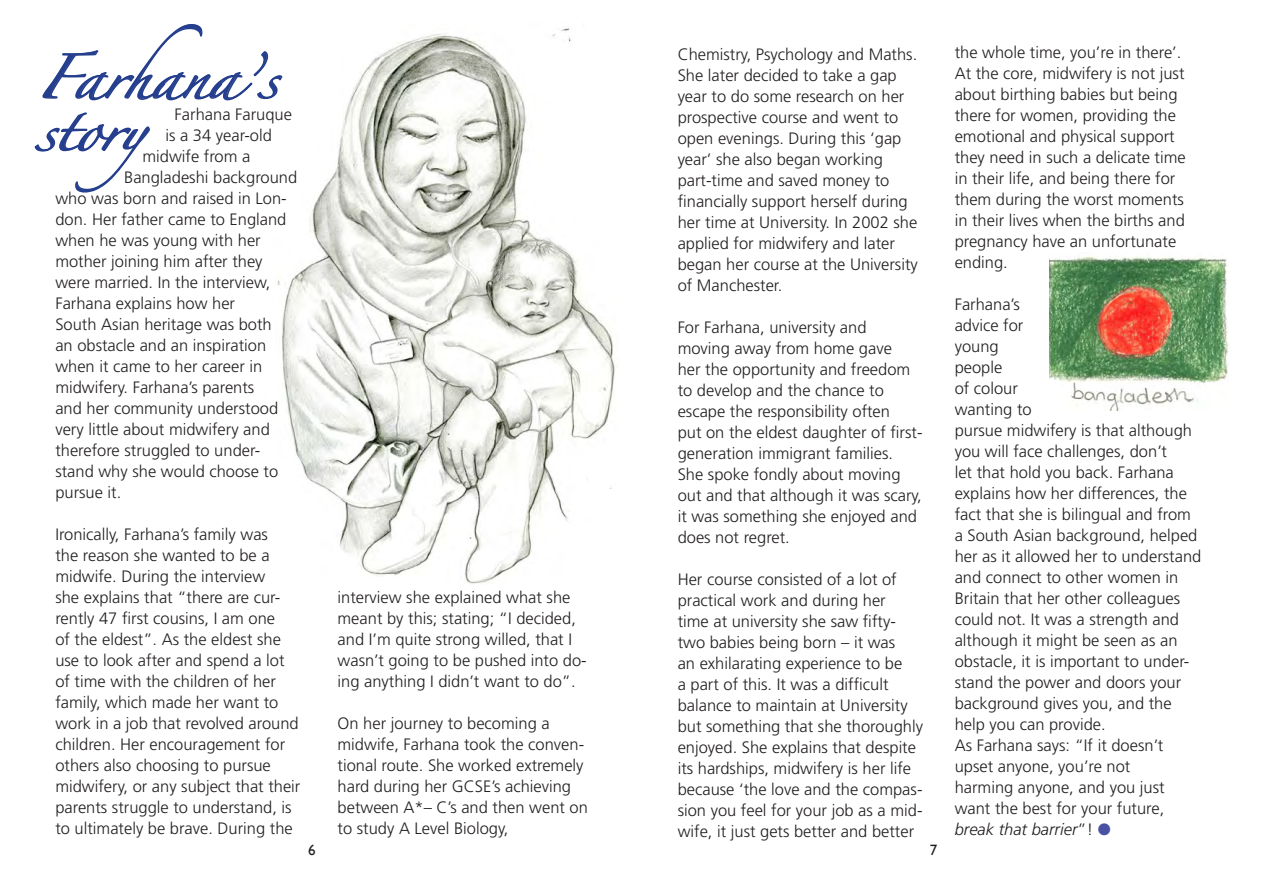
<style>
.page{position:relative;width:1263px;height:893px;background:#fff}
.page>*{position:absolute;margin:0;border:0;box-sizing:border-box;transform-origin:0 0}
.t1{font:39.6px "Zapfino";letter-spacing:-.05em;color:#253f8e;scale:1.14 1}
.t2{font:300 16.5px/21px "Frutiger";color:#231f20}
.t3{font:15px "Gill Sans";color:#231f20}
.s1{font-style:italic}
.s2{color:#4851a2}
</style>
<div class="page">
<img style="left:277px;top:28px;width:338px;height:556px">
<svg style="left:42px;top:24px;width:241px;height:77px"></svg>
<svg style="left:34px;top:112px;width:116px;height:81px"></svg>
<img style="left:1049px;top:256px;width:179px;height:154px">
<p class="t1" style="left:36px;top:61px;width:214px">Farhana’s</p>
<p class="t1" style="left:36px;top:113px;width:139px">story</p>
<p class="t2" style="left:175px;top:104px;width:119px">Farhana Faruque</p>
<p class="t2" style="left:165px;top:125px;width:108px">is a 34 year-old</p>
<p class="t2" style="left:143px;top:146px;width:109px">midwife from a</p>
<p class="t2" style="left:55px;top:167px;width:243px;text-indent:69px">Bangladeshi background who was born and raised in Lon&shy;don. Her father came to England when he was young with her mother joining him after they</p>
<p class="t2" style="left:55px;top:272px;width:217px">were married. In the interview,<br>Farhana explains how her</p>
<p class="t2" style="left:55px;top:314px;width:218px">South Asian heritage was both</p>
<p class="t2" style="left:55px;top:335px;width:212px">an obstacle and an inspiration when it came to her career in</p>
<p class="t2" style="left:55px;top:377px;width:200px">midwifery. Farhana’s parents</p>
<p class="t2" style="left:55px;top:398px;width:224px">and her community understood very little about midwifery and therefore struggled to under-</p>
<p class="t2" style="left:55px;top:461px;width:224px">stand why she would choose to pursue it.</p>
<p class="t2" style="left:55px;top:524px;width:247px">Ironically, Farhana’s family was<br>the reason she wanted to be a midwife. During the interview<br>she explains that “there are cur&shy;rently 47 first cousins, I am one<br>of the eldest”. As the eldest she use to look after and spend a lot of time with the children of her family, which made her want to work in a job that revolved around children. Her encouragement for others also choosing to pursue midwifery, or any subject that their parents struggle to understand, is to ultimately be brave. During the</p>
<p class="t2" style="left:338px;top:587px;width:251px">interview she explained what she meant by this; stating; “I decided, and I’m quite strong willed, that I wasn’t going to be pushed into do&shy;ing anything I didn’t want to do”.</p>
<p class="t2" style="left:338px;top:713px;width:252px">On her journey to becoming a midwife, Farhana took the conven&shy;tional route. She worked extremely hard during her GCSE’s achieving between A*– C’s and then went on to study A Level Biology,</p>
<p class="t2" style="left:678px;top:44px;width:241px">Chemistry, Psychology and Maths.<br>She later decided to take a gap year to do some research on her prospective course and went to open evenings. During this ‘gap year’ she also began working part-time and saved money to financially support herself during her time at University. In 2002 she applied for midwifery and later</p>
<p class="t2" style="left:678px;top:254px;width:242px">began her course at the University of Manchester.</p>
<p class="t2" style="left:678px;top:317px;width:190px">For Farhana, university and</p>
<p class="t2" style="left:678px;top:338px;width:216px">moving away from home gave</p>
<p class="t2" style="left:678px;top:359px;width:234px">her the opportunity and freedom to develop and the chance to</p>
<p class="t2" style="left:678px;top:401px;width:214px">escape the responsibility often</p>
<p class="t2" style="left:678px;top:422px;width:246px">put on the eldest daughter of first&shy;generation immigrant families.</p>
<p class="t2" style="left:678px;top:464px;width:246px">She spoke fondly about moving out and that although it was scary, it was something she enjoyed and does not regret.</p>
<p class="t2" style="left:678px;top:569px;width:247px">Her course consisted of a lot of practical work and during her<br>time at university she saw fifty&shy;two babies being born – it was<br>an exhilarating experience to be<br>a part of this. It was a difficult balance to maintain at University but something that she thoroughly enjoyed. She explains that despite its hardships, midwifery is her life because ‘the love and the compas&shy;sion you feel for your job as a mid&shy;wife, it just gets better and better</p>
<p class="t3" style="left:308px;top:841px;width:9px">6</p>
<p class="t3" style="left:930px;top:841px;width:9px">7</p>
<p class="t2" style="left:955px;top:41px;width:233px">the whole time, you’re in there’.<br>At the core, midwifery is not just about birthing babies but being there for women, providing the emotional and physical support they need in such a delicate time in their life, and being there for them during the worst moments in their lives when the births and pregnancy have an unfortunate ending.</p>
<p class="t2" style="left:955px;top:293px;width:248px">Farhana’s<br>advice for<br>young<br>people<br>of colour<br>wanting to<br>pursue midwifery is that although you will face challenges, don’t<br>let that hold you back. Farhana explains how her differences, the fact that she is bilingual and from a South Asian background, helped her as it allowed her to understand and connect to other women in<br>Britain that her other colleagues could not. It was a strength and although it might be seen as an obstacle, it is important to under&shy;stand the power and doors your background gives you, and the help you can provide.</p>
<p class="t2" style="left:955px;top:734px;width:210px">As Farhana says: “If it doesn’t upset anyone, you’re not</p>
<p class="t2" style="left:955px;top:776px;width:211px;text-align:justify">harming anyone, and you just want the best for your future, <span class="s1">break that barrier</span>”! <span class="s2">●</span></p>
</div>
